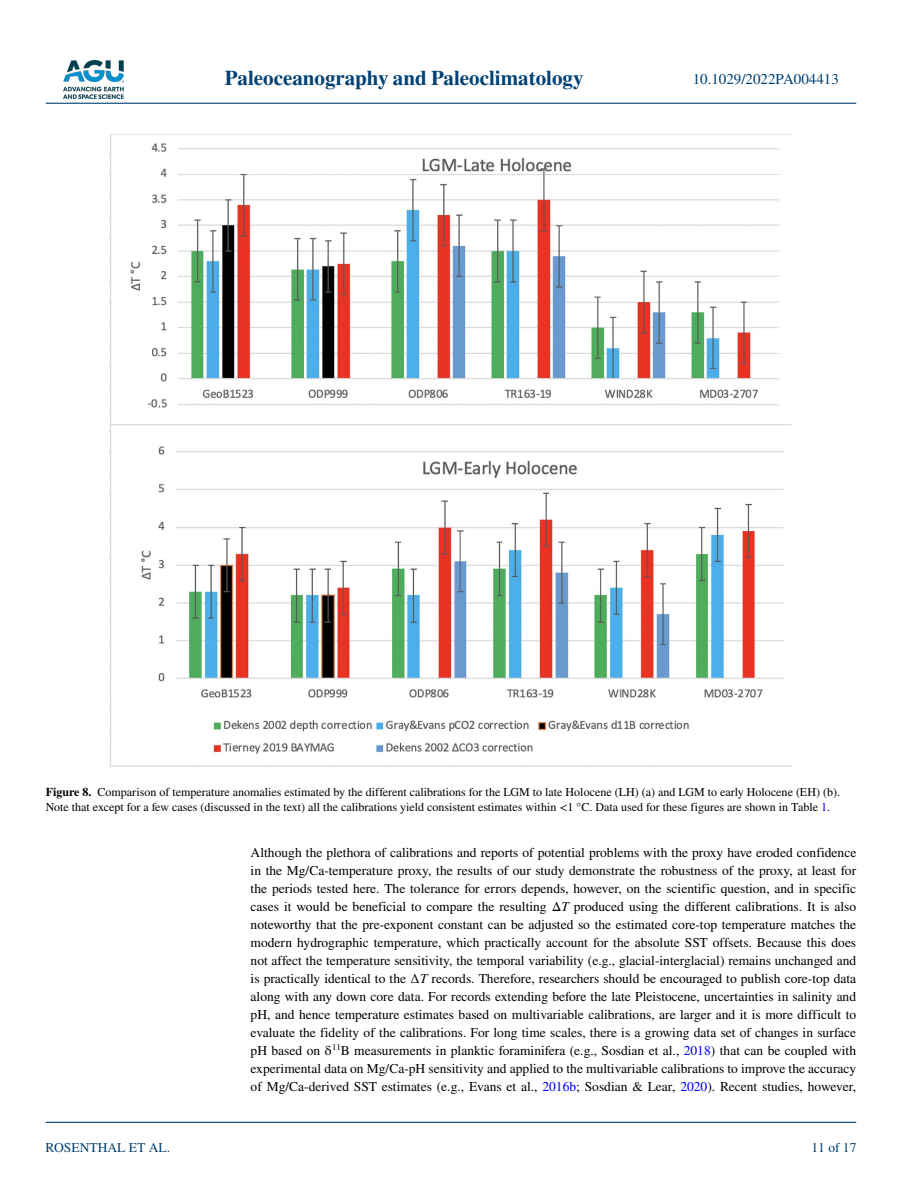
<style>
.page{position:relative;width:902px;height:1183px;background:#fff}
.page>*{position:absolute;margin:0;border:0;box-sizing:border-box;transform-origin:0 0}
.t1{font:700 21px "STIX";color:#004174}
.t2{font:15px "STIX";color:#004174}
.t3{font:13.5px/18px "STIX";color:#000;text-align:justify}
.t4{font:13.5px "STIX";color:#004174}
.t5{font:12px/15px "STIX";color:#000}
.s1{font-weight:700}
.s2{color:#00f}
.s3{font-style:italic}
</style>
<div class="page">
<img style="left:63px;top:60px;width:60px;height:39px">
<hr style="left:46px;top:103px;width:810px;height:1px;background:#004174">
<hr style="left:46px;top:1121px;width:810px;height:1px;background:#004174">
<img style="left:109px;top:134px;width:682px;height:632px">
<h1 class="t1" style="left:225px;top:66px;width:360px">Paleoceanography and Paleoclimatology</h1>
<p class="t2" style="left:692px;top:69px;width:148px">10.1029/2022PA004413</p>
<p class="t5" style="left:46px;top:784px;width:795px"><span class="s1">Figure 8.</span> Comparison of temperature anomalies estimated by the different calibrations for the LGM to late Holocene (LH) (a) and LGM to early Holocene (EH) (b).<br>Note that except for a few cases (discussed in the text) all the calibrations yield consistent estimates within &lt;1 °C. Data used for these figures are shown in Table <span class="s2">1</span>.</p>
<p class="t4" style="left:45px;top:1138px;width:126px">ROSENTHAL ET AL.</p>
<p class="t3" style="left:250px;top:843px;width:607px">Although the plethora of calibrations and reports of potential problems with the proxy have eroded confidence in the Mg/Ca-temperature proxy, the results of our study demonstrate the robustness of the proxy, at least for the periods tested here. The tolerance for errors depends, however, on the scientific question, and in specific cases it would be beneficial to compare the resulting Δ<span class="s3">T</span> produced using the different calibrations. It is also noteworthy that the pre-exponent constant can be adjusted so the estimated core-top temperature matches the modern hydrographic temperature, which practically account for the absolute SST offsets. Because this does not affect the temperature sensitivity, the temporal variability (e.g., glacial-interglacial) remains unchanged and is practically identical to the ∆<span class="s3">T</span> records. Therefore, researchers should be encouraged to publish core-top data along with any down core data. For records extending before the late Pleistocene, uncertainties in salinity and pH, and hence temperature estimates based on multivariable calibrations, are larger and it is more difficult to evaluate the fidelity of the calibrations. For long time scales, there is a growing data set of changes in surface pH based on δ<sup>11</sup>B measurements in planktic foraminifera (e.g., Sosdian et al., <span class="s2">2018</span>) that can be coupled with experimental data on Mg/Ca-pH sensitivity and applied to the multivariable calibrations to improve the accuracy of Mg/Ca-derived SST estimates (e.g., Evans et al., <span class="s2">2016b</span>; Sosdian &amp; Lear, <span class="s2">2020</span>). Recent studies, however,</p>
<p class="t4" style="left:811px;top:1138px;width:46px">11 of 17</p>
</div>
